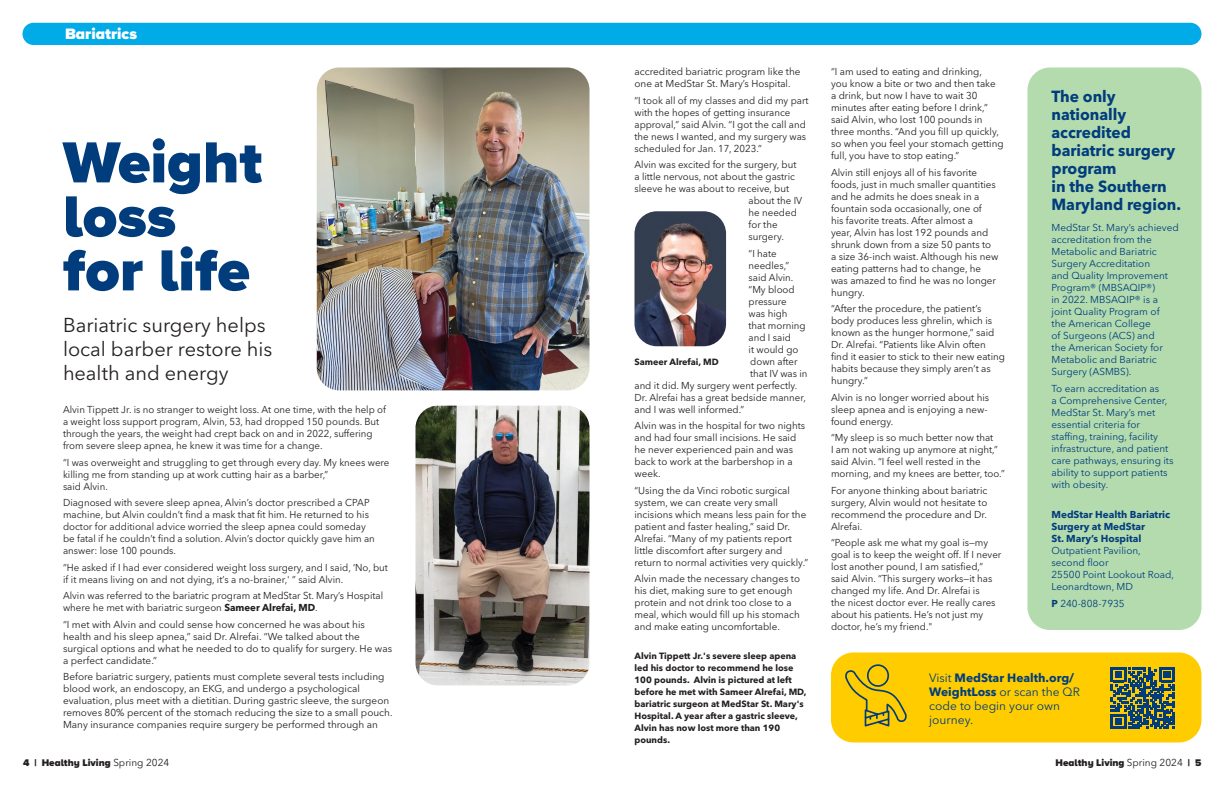
<style>
.page{position:relative;width:1224px;height:792px;background:#fff}
.page>*{position:absolute;margin:0;border:0;box-sizing:border-box;transform-origin:0 0}
.Subheads_20{font:900 60px/54px "Proxima Nova A";color:#013d7d}
.Subheads_20-2{font:20px/24px "Avenir Next LT Pro";color:#231f20}
.Subheads_16{font:700 16px/18px "Avenir Next LT Pro";color:#013d7d}
.Headlines_24_24{font:900 15.7px "Proxima Nova A";color:#fff}
.Calls_to_Action_Bold{font:12px/14px "Avenir Next LT Pro";color:#013d7d}
.Body_Copy{font:10px/12px "Avenir Next LT Pro";color:#231f20}
.Calls_to_Action_Bold-2{font:10px/12px "Avenir Next LT Pro";color:#013d7d}
.t1{font:900 10px "Proxima Nova A";color:#231f20}
.Captions{font:700 9px/12px "Avenir Next LT Pro";color:#231f20}
.s1{font-weight:700}
.s2{font-family:"Avenir Next LT Pro";font-weight:400}
</style>
<div class="page">
<div style="left:831px;top:652px;width:371px;height:90px;background:#fc0;border-radius:22px"></div>
<div style="left:23px;top:23px;width:1179px;height:22px;background:#00abe7;border-radius:11px"></div>
<svg style="left:845px;top:664px;width:62px;height:63px"></svg>
<div style="left:1028px;top:68px;width:174px;height:562px;background:#b4dbae;border-radius:22px"></div>
<svg style="left:1111px;top:667px;width:64px;height:62px"></svg>
<img style="left:317px;top:68px;width:273px;height:322px">
<img style="left:416px;top:406px;width:174px;height:279px">
<img style="left:634px;top:211px;width:92px;height:135px">
<p class="Headlines_24_24" style="left:65px;top:22px;width:74px">Bariatrics</p>
<p class="Subheads_20" style="left:63px;top:135px;width:201px">Weight loss for life</p>
<p class="Subheads_20-2" style="left:63px;top:313px;width:211px">Bariatric surgery helps local barber restore his health and energy</p>
<p class="Body_Copy" style="left:63px;top:404px;width:325px">Alvin Tippett Jr. is no stranger to weight loss. At one time, with the help of a weight loss support program, Alvin, 53, had dropped 150 pounds. But through the years, the weight had crept back on and in 2022, suffering from severe sleep apnea, he knew it was time for a change.</p>
<p class="Body_Copy" style="left:63px;top:456px;width:328px">“I was overweight and struggling to get through every day. My knees were killing me from standing up at work cutting hair as a barber,”<br>said Alvin.</p>
<p class="Body_Copy" style="left:63px;top:497px;width:313px">Diagnosed with severe sleep apnea, Alvin’s doctor prescribed a CPAP machine, but Alvin couldn’t find a mask that fit him. He returned to his doctor for additional advice worried the sleep apnea could someday be fatal if he couldn’t find a solution. Alvin’s doctor quickly gave him an answer: lose 100 pounds.</p>
<p class="Body_Copy" style="left:63px;top:561px;width:326px">“He asked if I had ever considered weight loss surgery, and I said, ‘No, but if it means living on and not dying, it’s a no-brainer,' ” said Alvin.</p>
<p class="Body_Copy" style="left:63px;top:590px;width:322px">Alvin was referred to the bariatric program at MedStar St. Mary’s Hospital where he met with bariatric surgeon <span class="s1">Sameer Alrefai, MD</span>.</p>
<p class="Body_Copy" style="left:63px;top:618px;width:331px">“I met with Alvin and could sense how concerned he was about his health and his sleep apnea,” said Dr. Alrefai. “We talked about the surgical options and what he needed to do to qualify for surgery. He was a perfect candidate.”</p>
<p class="Body_Copy" style="left:63px;top:671px;width:331px">Before bariatric surgery, patients must complete several tests including blood work, an endoscopy, an EKG, and undergo a psychological evaluation, plus meet with a dietitian. During gastric sleeve, the surgeon removes 80% percent of the stomach reducing the size to a small pouch.<br>Many insurance companies require surgery be performed through an</p>
<p class="Body_Copy" style="left:634px;top:66px;width:168px">accredited bariatric program like the one at MedStar St. Mary’s Hospital.</p>
<p class="Body_Copy" style="left:634px;top:94px;width:175px">“I took all of my classes and did my part with the hopes of getting insurance approval,” said Alvin. “I got the call and the news I wanted, and my surgery was scheduled for Jan. 17, 2023.”</p>
<p class="Body_Copy" style="left:634px;top:159px;width:163px">Alvin was excited for the surgery, but</p>
<p class="Body_Copy" style="left:634px;top:171px;width:162px">a little nervous, not about the gastric</p>
<p class="Body_Copy" style="left:634px;top:183px;width:156px">sleeve he was about to receive, but</p>
<p class="Body_Copy" style="left:749px;top:195px;width:55px">about the IV</p>
<p class="Body_Copy" style="left:749px;top:207px;width:50px">he needed</p>
<p class="Body_Copy" style="left:749px;top:219px;width:30px">for the</p>
<p class="Body_Copy" style="left:749px;top:231px;width:37px">surgery.</p>
<p class="Body_Copy" style="left:749px;top:247px;width:30px">“I hate</p>
<p class="Body_Copy" style="left:749px;top:259px;width:42px">needles,”</p>
<p class="Body_Copy" style="left:749px;top:271px;width:46px">said Alvin.</p>
<p class="Body_Copy" style="left:749px;top:283px;width:48px">“My blood</p>
<p class="Body_Copy" style="left:749px;top:295px;width:40px">pressure</p>
<p class="Body_Copy" style="left:749px;top:307px;width:41px">was high</p>
<p class="Body_Copy" style="left:749px;top:319px;width:59px">that morning</p>
<p class="Body_Copy" style="left:749px;top:331px;width:44px">and I said</p>
<p class="Body_Copy" style="left:749px;top:343px;width:51px">it would go</p>
<p class="Body_Copy" style="left:750px;top:355px;width:49px">down after</p>
<p class="Body_Copy" style="left:750px;top:367px;width:59px">that IV was in</p>
<p class="Body_Copy" style="left:634px;top:379px;width:164px">and it did. My surgery went perfectly.</p>
<p class="Body_Copy" style="left:634px;top:391px;width:173px">Dr. Alrefai has a great bedside manner,</p>
<p class="Body_Copy" style="left:634px;top:403px;width:111px">and I was well informed.”</p>
<p class="Body_Copy" style="left:634px;top:420px;width:172px">Alvin was in the hospital for two nights and had four small incisions. He said he never experienced pain and was back to work at the barbershop in a week.</p>
<p class="Body_Copy" style="left:634px;top:484px;width:175px">“Using the da Vinci robotic surgical system, we can create very small incisions which means less pain for the patient and faster healing,” said Dr.<br>Alrefai. “Many of my patients report little discomfort after surgery and return to normal activities very quickly.”</p>
<p class="Body_Copy" style="left:634px;top:573px;width:167px">Alvin made the necessary changes to his diet, making sure to get enough protein and not drink too close to a meal, which would fill up his stomach and make eating uncomfortable.</p>
<p class="Captions" style="left:634px;top:356px;width:86px">Sameer Alrefai, MD</p>
<p class="Captions" style="left:634px;top:650px;width:174px">Alvin Tippett Jr.'s severe sleep apena led his doctor to recommend he lose 100 pounds. Alvin is pictured at left before he met with Sameer Alrefai, MD, bariatric surgeon at MedStar St. Mary's Hospital. A year after a gastric sleeve, Alvin has now lost more than 190 pounds.</p>
<p class="Body_Copy" style="left:831px;top:66px;width:174px">“I am used to eating and drinking,<br>you know a bite or two and then take<br>a drink, but now I have to wait 30 minutes after eating before I drink,” said Alvin, who lost 100 pounds in three months. “And you fill up quickly, so when you feel your stomach getting full, you have to stop eating.”</p>
<p class="Body_Copy" style="left:831px;top:166px;width:169px">Alvin still enjoys all of his favorite foods, just in much smaller quantities and he admits he does sneak in a fountain soda occasionally, one of<br>his favorite treats. After almost a<br>year, Alvin has lost 192 pounds and shrunk down from a size 50 pants to a size 36-inch waist. Although his new eating patterns had to change, he was amazed to find he was no longer hungry.</p>
<p class="Body_Copy" style="left:831px;top:303px;width:176px">“After the procedure, the patient’s body produces less ghrelin, which is known as the hunger hormone,” said Dr. Alrefai. “Patients like Alvin often find it easier to stick to their new eating habits because they simply aren’t as hungry.”</p>
<p class="Body_Copy" style="left:831px;top:391px;width:160px">Alvin is no longer worried about his sleep apnea and is enjoying a new&shy;found energy.</p>
<p class="Body_Copy" style="left:831px;top:432px;width:175px">“My sleep is so much better now that<br>I am not waking up anymore at night,” said Alvin. “I feel well rested in the morning, and my knees are better, too.”</p>
<p class="Body_Copy" style="left:831px;top:484px;width:158px;text-align:justify">For anyone thinking about bariatric surgery, Alvin would not hesitate to recommend the procedure and Dr.<br>Alrefai.</p>
<p class="Body_Copy" style="left:831px;top:537px;width:172px">“People ask me what my goal is—my goal is to keep the weight off. If I never lost another pound, I am satisfied,” said Alvin. “This surgery works—it has changed my life. And Dr. Alrefai is<br>the nicest doctor ever. He really cares about his patients. He’s not just my doctor, he’s my friend."</p>
<p class="Subheads_16" style="left:1051px;top:87px;width:131px">The only nationally accredited bariatric surgery program<br>in the Southern<br>Maryland region.</p>
<p class="Calls_to_Action_Bold-2" style="left:1051px;top:222px;width:129px">MedStar St. Mary’s achieved accreditation from the<br>Metabolic and Bariatric<br>Surgery Accreditation<br>and Quality Improvement<br>Program® (MBSAQIP®)<br>in 2022. MBSAQIP® is a joint Quality Program of<br>the American College<br>of Surgeons (ACS) and<br>the American Society for<br>Metabolic and Bariatric<br>Surgery (ASMBS).</p>
<p class="Calls_to_Action_Bold-2" style="left:1051px;top:382px;width:124px">To earn accreditation as<br>a Comprehensive Center,<br>MedStar St. Mary’s met essential criteria for staffing, training, facility infrastructure, and patient care pathways, ensuring its ability to support patients with obesity.</p>
<p class="Calls_to_Action_Bold-2" style="left:1051px;top:509px;width:124px"><span class="s1">MedStar Health Bariatric<br>Surgery at MedStar<br>St. Mary’s Hospital<br></span>Outpatient Pavilion, second floor<br>25500 Point Lookout Road,<br>Leonardtown, MD</p>
<p class="Calls_to_Action_Bold-2" style="left:1051px;top:597px;width:75px"><span class="s1">P</span> 240-808-7935</p>
<p class="Calls_to_Action_Bold" style="left:929px;top:670px;width:152px">Visit <span class="s1">MedStar Health.org/<br>WeightLoss</span> or scan the QR code to begin your own journey.</p>
<p class="t1" style="left:23px;top:755px;width:148px">4 | Healthy Living <span class="s2">Spring 2024</span></p>
<p class="t1" style="left:1056px;top:755px;width:147px">Healthy Living <span class="s2">Spring 2024</span> | 5</p>
</div>
